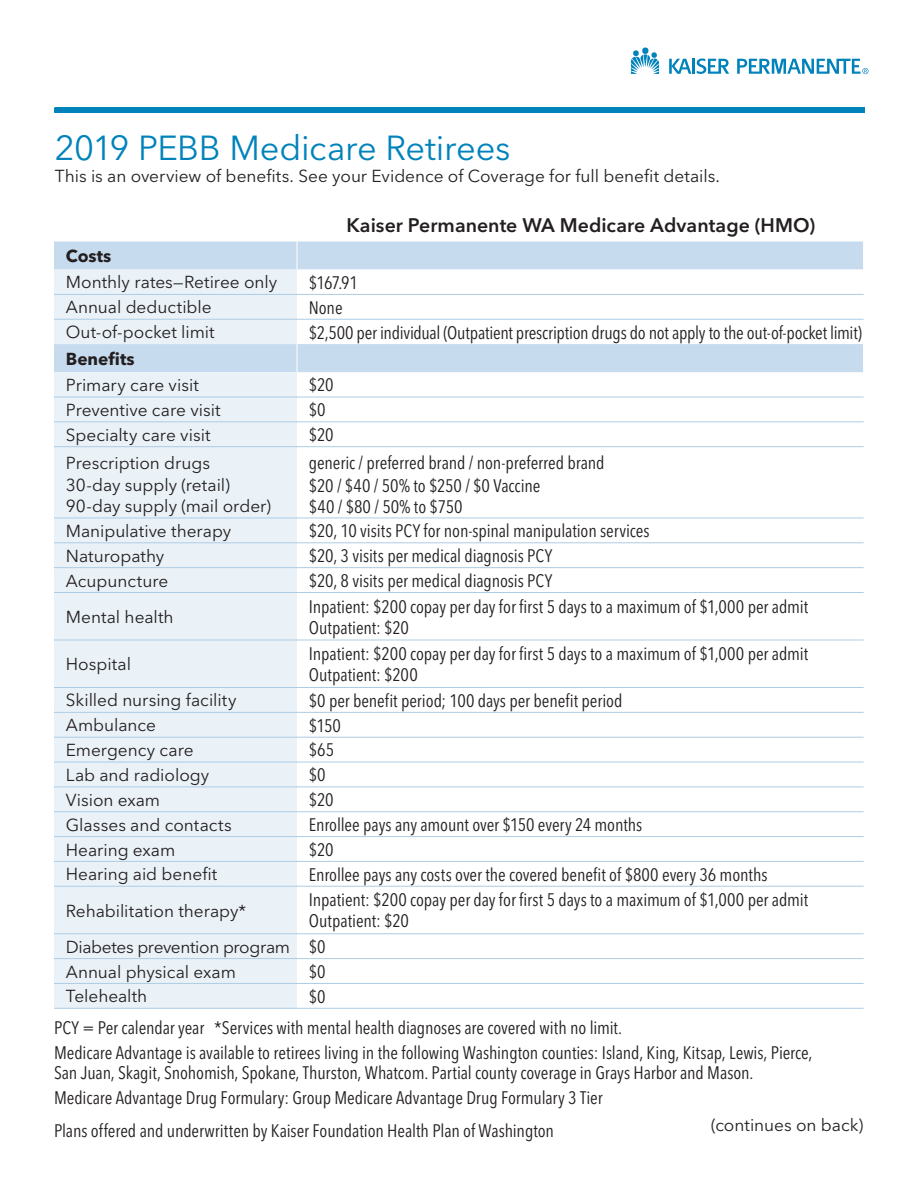
<style>
.page{position:relative;width:918px;height:1188px;background:#fff}
.page>*{position:absolute;margin:0;border:0;box-sizing:border-box;transform-origin:0 0}
.Form_Title_-_Medicar{font:34.5px "Avenir Next LT Pro";letter-spacing:-.01em;color:#0082bb}
.Network_Titles{font:600 19.5px "Avenir Next LT Pro";color:#231f20}
.Table_text_flush_lef{font:condensed 18px/21px "Avenir Next LT Pro";letter-spacing:-.005em;color:#231f20}
.Legend_at_bottom{font:condensed 18px/19.5px "Avenir Next LT Pro";letter-spacing:-.005em;color:#231f20}
.Table_text_FL_bold{font:17.25px/20.7px "Avenir Next LT Pro";color:#231f20}
.Form_summary_text{font:17.25px "Avenir Next LT Pro";color:#231f20}
.Table_text_FL_bold-2{font:17.25px "Avenir Next LT Pro";letter-spacing:-.025em;color:#231f20}
.Legend_at_bottom-2{font:17.25px "Avenir Next LT Pro";color:#231f20}
.Rev_head_in_blue_ban{font:700 17.25px "Avenir Next LT Pro";color:#231f20}
</style>
<div class="page">
<svg style="left:631px;top:50px;width:28px;height:24px"></svg>
<div style="left:642px;top:48px;width:7px;height:6px;background:#0082bb;border-radius:50%"></div>
<hr style="left:692px;top:59px;width:3px;height:15px;background:#0082bb">
<svg style="left:669px;top:59px;width:22px;height:15px"></svg>
<svg style="left:697px;top:58px;width:32px;height:16px"></svg>
<svg style="left:737px;top:59px;width:131px;height:15px"></svg>
<div style="left:55px;top:107px;width:810px;height:6px;background:#0082bb"></div>
<div style="left:54px;top:241px;width:809px;height:131px;background:#c7dbee"></div>
<div style="left:54px;top:270px;width:243px;height:738px;background:#eaf2f8"></div>
<div style="left:297px;top:319px;width:567px;height:25px;background:#fff"></div>
<svg style="left:297px;top:344px;width:1px;height:28px"></svg>
<svg style="left:297px;top:241px;width:567px;height:78px"></svg>
<hr style="left:54px;top:294px;width:243px;height:1px;background:#adcce5">
<hr style="left:297px;top:294px;width:567px;height:1px;background:#adcce5">
<hr style="left:54px;top:319px;width:243px;height:1px;background:#adcce5">
<hr style="left:297px;top:319px;width:567px;height:1px;background:#adcce5">
<hr style="left:54px;top:397px;width:243px;height:1px;background:#adcce5">
<hr style="left:297px;top:397px;width:567px;height:1px;background:#adcce5">
<hr style="left:54px;top:421px;width:243px;height:1px;background:#adcce5">
<hr style="left:297px;top:421px;width:567px;height:1px;background:#adcce5">
<hr style="left:54px;top:446px;width:243px;height:1px;background:#adcce5">
<hr style="left:297px;top:446px;width:567px;height:1px;background:#adcce5">
<hr style="left:54px;top:518px;width:243px;height:1px;background:#adcce5">
<hr style="left:297px;top:518px;width:567px;height:1px;background:#adcce5">
<hr style="left:54px;top:542px;width:243px;height:1px;background:#adcce5">
<hr style="left:297px;top:542px;width:567px;height:1px;background:#adcce5">
<hr style="left:54px;top:567px;width:243px;height:1px;background:#adcce5">
<hr style="left:297px;top:567px;width:567px;height:1px;background:#adcce5">
<hr style="left:54px;top:592px;width:243px;height:1px;background:#adcce5">
<hr style="left:54px;top:640px;width:243px;height:1px;background:#adcce5">
<hr style="left:54px;top:687px;width:243px;height:1px;background:#adcce5">
<hr style="left:54px;top:836px;width:243px;height:1px;background:#adcce5">
<hr style="left:54px;top:861px;width:243px;height:1px;background:#adcce5">
<hr style="left:54px;top:886px;width:243px;height:1px;background:#adcce5">
<hr style="left:297px;top:592px;width:567px;height:1px;background:#adcce5">
<hr style="left:297px;top:640px;width:567px;height:1px;background:#adcce5">
<hr style="left:297px;top:687px;width:567px;height:1px;background:#adcce5">
<hr style="left:297px;top:836px;width:567px;height:1px;background:#adcce5">
<hr style="left:297px;top:861px;width:567px;height:1px;background:#adcce5">
<hr style="left:297px;top:886px;width:567px;height:1px;background:#adcce5">
<hr style="left:297px;top:933px;width:567px;height:1px;background:#adcce5">
<hr style="left:297px;top:958px;width:567px;height:1px;background:#adcce5">
<hr style="left:297px;top:983px;width:567px;height:1px;background:#adcce5">
<hr style="left:297px;top:1008px;width:567px;height:1px;background:#adcce5">
<hr style="left:54px;top:712px;width:243px;height:1px;background:#adcce5">
<hr style="left:297px;top:712px;width:567px;height:1px;background:#adcce5">
<hr style="left:54px;top:737px;width:243px;height:1px;background:#adcce5">
<hr style="left:297px;top:737px;width:567px;height:1px;background:#adcce5">
<hr style="left:54px;top:762px;width:243px;height:1px;background:#adcce5">
<hr style="left:297px;top:762px;width:567px;height:1px;background:#adcce5">
<hr style="left:54px;top:787px;width:243px;height:1px;background:#adcce5">
<hr style="left:297px;top:787px;width:567px;height:1px;background:#adcce5">
<hr style="left:54px;top:811px;width:243px;height:1px;background:#adcce5">
<hr style="left:297px;top:811px;width:567px;height:1px;background:#adcce5">
<hr style="left:54px;top:933px;width:243px;height:1px;background:#adcce5">
<hr style="left:54px;top:958px;width:243px;height:1px;background:#adcce5">
<hr style="left:54px;top:983px;width:243px;height:1px;background:#adcce5">
<hr style="left:54px;top:1008px;width:243px;height:1px;background:#adcce5">
<p class="Form_Title_-_Medicar" style="left:55px;top:127px;width:457px">2019 PEBB Medicare Retirees</p>
<p class="Form_summary_text" style="left:55px;top:166px;width:667px">This is an overview of benefits. See your Evidence of Coverage for full benefit details.</p>
<p class="Network_Titles" style="left:347px;top:214px;width:470px">Kaiser Permanente WA Medicare Advantage (HMO)</p>
<p class="Rev_head_in_blue_ban" style="left:66px;top:245px;width:47px">Costs</p>
<p class="Table_text_FL_bold" style="left:66px;top:272px;width:213px">Monthly rates—Retiree only</p>
<p class="Table_text_flush_lef" style="left:309px;top:272px;width:51px">$167.91</p>
<p class="Table_text_FL_bold" style="left:66px;top:297px;width:147px">Annual deductible</p>
<p class="Table_text_flush_lef" style="left:309px;top:297px;width:35px">None</p>
<p class="Table_text_FL_bold" style="left:66px;top:322px;width:150px">Out-of-pocket limit</p>
<p class="Table_text_flush_lef" style="left:309px;top:322px;width:555px">$2,500 per individual (Outpatient prescription drugs do not apply to the out-of-pocket limit)</p>
<p class="Rev_head_in_blue_ban" style="left:66px;top:348px;width:70px">Benefits</p>
<p class="Table_text_FL_bold" style="left:66px;top:375px;width:135px">Primary care visit</p>
<p class="Table_text_flush_lef" style="left:309px;top:374px;width:26px">$20</p>
<p class="Table_text_FL_bold" style="left:66px;top:400px;width:156px">Preventive care visit</p>
<p class="Table_text_flush_lef" style="left:309px;top:399px;width:18px">$0</p>
<p class="Table_text_FL_bold" style="left:66px;top:424px;width:146px">Specialty care visit</p>
<p class="Table_text_flush_lef" style="left:309px;top:424px;width:26px">$20</p>
<p class="Table_text_FL_bold" style="left:66px;top:453px;width:146px">Prescription drugs</p>
<p class="Table_text_flush_lef" style="left:309px;top:453px;width:297px">generic / preferred brand / non-preferred brand</p>
<p class="Table_text_FL_bold" style="left:66px;top:475px;width:207px">30-day supply (retail)<br>90-day supply (mail order)</p>
<p class="Table_text_flush_lef" style="left:309px;top:475px;width:233px">$20 / $40 / 50% to $250 / $0 Vaccine $40 / $80 / 50% to $750</p>
<p class="Table_text_FL_bold" style="left:66px;top:521px;width:167px">Manipulative therapy</p>
<p class="Table_text_flush_lef" style="left:309px;top:520px;width:342px">$20, 10 visits PCY for non-spinal manipulation services</p>
<p class="Table_text_FL_bold" style="left:66px;top:545px;width:100px">Naturopathy</p>
<p class="Table_text_flush_lef" style="left:309px;top:545px;width:245px">$20, 3 visits per medical diagnosis PCY</p>
<p class="Table_text_FL_bold" style="left:66px;top:570px;width:104px">Acupuncture</p>
<p class="Table_text_flush_lef" style="left:309px;top:570px;width:245px">$20, 8 visits per medical diagnosis PCY</p>
<p class="Table_text_FL_bold" style="left:66px;top:606px;width:109px">Mental health</p>
<p class="Table_text_flush_lef" style="left:309px;top:596px;width:501px">Inpatient: $200 copay per day for first 5 days to a maximum of $1,000 per admit<br>Outpatient: $20</p>
<p class="Table_text_FL_bold" style="left:66px;top:654px;width:67px">Hospital</p>
<p class="Table_text_flush_lef" style="left:309px;top:643px;width:501px">Inpatient: $200 copay per day for first 5 days to a maximum of $1,000 per admit<br>Outpatient: $200</p>
<p class="Table_text_FL_bold" style="left:66px;top:690px;width:172px">Skilled nursing facility</p>
<p class="Table_text_flush_lef" style="left:309px;top:690px;width:315px">$0 per benefit period; 100 days per benefit period</p>
<p class="Table_text_FL_bold" style="left:66px;top:715px;width:92px">Ambulance</p>
<p class="Table_text_flush_lef" style="left:309px;top:715px;width:34px">$150</p>
<p class="Table_text_FL_bold" style="left:66px;top:740px;width:129px">Emergency care</p>
<p class="Table_text_flush_lef" style="left:309px;top:740px;width:27px">$65</p>
<p class="Table_text_FL_bold" style="left:66px;top:765px;width:145px">Lab and radiology</p>
<p class="Table_text_flush_lef" style="left:309px;top:764px;width:18px">$0</p>
<p class="Table_text_FL_bold" style="left:66px;top:789px;width:96px">Vision exam</p>
<p class="Table_text_flush_lef" style="left:309px;top:789px;width:26px">$20</p>
<p class="Table_text_FL_bold" style="left:66px;top:814px;width:168px">Glasses and contacts</p>
<p class="Table_text_flush_lef" style="left:309px;top:814px;width:335px">Enrollee pays any amount over $150 every 24 months</p>
<p class="Table_text_FL_bold" style="left:66px;top:839px;width:111px">Hearing exam</p>
<p class="Table_text_flush_lef" style="left:309px;top:839px;width:26px">$20</p>
<p class="Table_text_FL_bold" style="left:66px;top:864px;width:153px">Hearing aid benefit</p>
<p class="Table_text_flush_lef" style="left:309px;top:864px;width:460px">Enrollee pays any costs over the covered benefit of $800 every 36 months</p>
<p class="Table_text_FL_bold" style="left:66px;top:900px;width:182px">Rehabilitation therapy*</p>
<p class="Table_text_flush_lef" style="left:309px;top:889px;width:501px">Inpatient: $200 copay per day for first 5 days to a maximum of $1,000 per admit<br>Outpatient: $20</p>
<p class="Table_text_FL_bold-2" style="left:66px;top:936px;width:226px">Diabetes prevention program</p>
<p class="Table_text_flush_lef" style="left:309px;top:936px;width:18px">$0</p>
<p class="Table_text_FL_bold" style="left:66px;top:961px;width:172px">Annual physical exam</p>
<p class="Table_text_flush_lef" style="left:309px;top:961px;width:18px">$0</p>
<p class="Table_text_FL_bold" style="left:66px;top:986px;width:83px">Telehealth</p>
<p class="Table_text_flush_lef" style="left:309px;top:986px;width:18px">$0</p>
<p class="Legend_at_bottom" style="left:54px;top:1018px;width:570px">PCY = Per calendar year *Services with mental health diagnoses are covered with no limit.</p>
<p class="Legend_at_bottom" style="left:54px;top:1043px;width:760px">Medicare Advantage is available to retirees living in the following Washington counties: Island, King, Kitsap, Lewis, Pierce,<br>San Juan, Skagit, Snohomish, Spokane, Thurston, Whatcom. Partial county coverage in Grays Harbor and Mason.</p>
<p class="Legend_at_bottom" style="left:54px;top:1088px;width:550px">Medicare Advantage Drug Formulary: Group Medicare Advantage Drug Formulary 3 Tier</p>
<p class="Legend_at_bottom" style="left:54px;top:1121px;width:502px">Plans offered and underwritten by Kaiser Foundation Health Plan of Washington</p>
<p class="Legend_at_bottom-2" style="left:711px;top:1114px;width:154px">(continues on back)</p>
</div>
